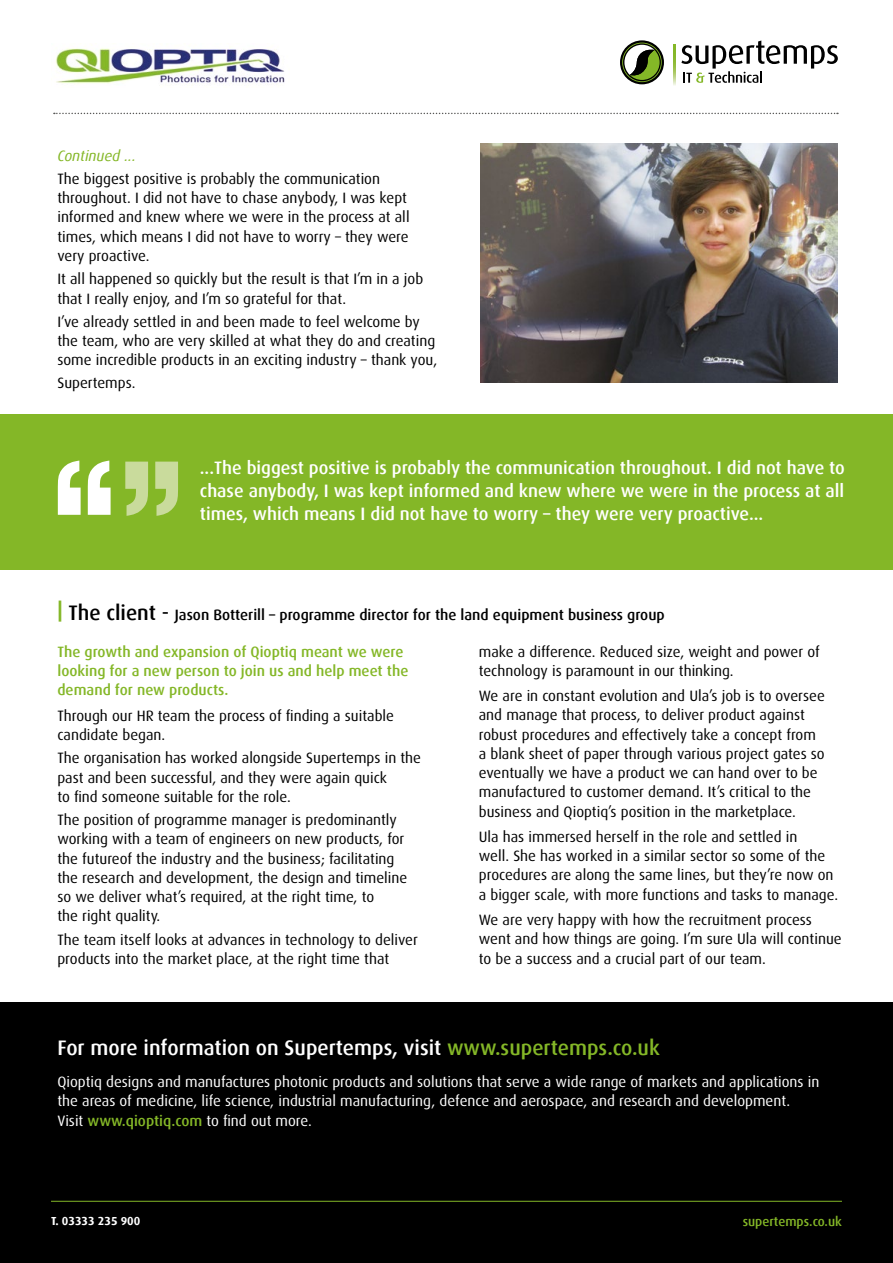
<style>
.page{position:relative;width:893px;height:1263px;background:#fff}
.page>*{position:absolute;margin:0;border:0;box-sizing:border-box;transform-origin:0 0}
.t1{font:500 21px "Dax";color:#fff}
.t2{font:500 18px/23px "Dax";color:#fff;text-align:justify}
.t3{font:15px/19.2px "Dax";color:#000}
.t4{font:15px/19.2px "Dax";color:#fff}
.t5{font:500 15px/19.2px "Dax";color:#84b727}
.t6{font:500 15px "Dax";color:#000}
.t7{font:italic 15px "Dax";color:#84b727}
.t8{font:500 13.05px "Dax";color:#84b727}
.t9{font:700 11.7px "Dax";color:#fff}
.s1{font-size:21px}
.s2{color:#84b727}
.s3{font-weight:500;color:#84b727}
</style>
<div class="page">
<div style="left:0;top:1002px;width:893px;height:261px;background:#000"></div>
<hr style="left:51px;top:1201px;width:791px;height:1px;background:#84b727">
<img style="left:55px;top:48px;width:230px;height:38px">
<svg style="left:54px;top:113px;width:784px;height:1px"></svg>
<img style="left:480px;top:144px;width:358px;height:239px">
<div style="left:0;top:415px;width:893px;height:155px;background:#84b727"></div>
<svg style="left:58px;top:461px;width:53px;height:54px"></svg>
<svg style="left:125px;top:462px;width:53px;height:54px"></svg>
<svg style="left:620px;top:40px;width:44px;height:44px"></svg>
<svg style="left:622px;top:43px;width:40px;height:39px"></svg>
<svg style="left:681px;top:41px;width:157px;height:42px"></svg>
<svg style="left:673px;top:45px;width:3px;height:41px"></svg>
<p class="t7" style="left:57px;top:147px;width:80px">Continued ...</p>
<p class="t3" style="left:57px;top:169px;width:354px">The biggest positive is probably the communication throughout. I did not have to chase anybody, I was kept informed and knew where we were in the process at all times, which means I did not have to worry – they were very proactive.</p>
<p class="t3" style="left:57px;top:270px;width:367px">It all happened so quickly but the result is that I’m in a job that I really enjoy, and I’m so grateful for that.</p>
<p class="t3" style="left:57px;top:312px;width:381px">I’ve already settled in and been made to feel welcome by the team, who are very skilled at what they do and creating some incredible products in an exciting industry – thank you,</p>
<p class="t3" style="left:57px;top:373px;width:80px">Supertemps.</p>
<p class="t2" style="left:200px;top:456px;width:646px">...The biggest positive is probably the communication throughout. I did not have to chase anybody, I was kept informed and knew where we were in the process at all times, which means I did not have to worry – they were very proactive...</p>
<p class="t6" style="left:57px;top:607px;width:609px"><sup>|</sup> <span class="s1">The client -</span> Jason Botterill – programme director for the land equipment business group</p>
<p class="t5" style="left:57px;top:642px;width:352px">The growth and expansion of Qioptiq meant we were looking for a new person to join us and help meet the demand for new products.</p>
<p class="t3" style="left:57px;top:706px;width:338px">Through our HR team the process of finding a suitable candidate began.</p>
<p class="t3" style="left:57px;top:749px;width:365px">The organisation has worked alongside Supertemps in the past and been successful, and they were again quick<br>to find someone suitable for the role.</p>
<p class="t3" style="left:57px;top:810px;width:351px">The position of programme manager is predominantly working with a team of engineers on new products, for the futureof the industry and the business; facilitating the research and development, the design and timeline so we deliver what’s required, at the right time, to<br>the right quality.</p>
<p class="t3" style="left:57px;top:930px;width:362px">The team itself looks at advances in technology to deliver products into the market place, at the right time that</p>
<p class="t3" style="left:479px;top:642px;width:342px">make a difference. Reduced size, weight and power of technology is paramount in our thinking.</p>
<p class="t3" style="left:479px;top:687px;width:347px">We are in constant evolution and Ula’s job is to oversee and manage that process, to deliver product against robust procedures and effectively take a concept from a blank sheet of paper through various project gates so eventually we have a product we can hand over to be manufactured to customer demand. It’s critical to the business and Qioptiq’s position in the marketplace.</p>
<p class="t3" style="left:479px;top:827px;width:361px">Ula has immersed herself in the role and settled in<br>well. She has worked in a similar sector so some of the procedures are along the same lines, but they’re now on a bigger scale, with more functions and tasks to manage.</p>
<p class="t3" style="left:479px;top:911px;width:364px">We are very happy with how the recruitment process went and how things are going. I’m sure Ula will continue to be a success and a crucial part of our team.</p>
<h1 class="t1" style="left:57px;top:1036px;width:604px">For more information on Supertemps, visit <span class="s2">www.supertemps.co.uk</span></h1>
<p class="t4" style="left:57px;top:1072px;width:763px">Qioptiq designs and manufactures photonic products and solutions that serve a wide range of markets and applications in the areas of medicine, life science, industrial manufacturing, defence and aerospace, and research and development.<br>Visit <span class="s3">www.qioptiq.com</span> to find out more.</p>
<p class="t9" style="left:51px;top:1214px;width:91px">T. 03333 235 900</p>
<p class="t8" style="left:743px;top:1214px;width:101px">supertemps.co.uk</p>
</div>
